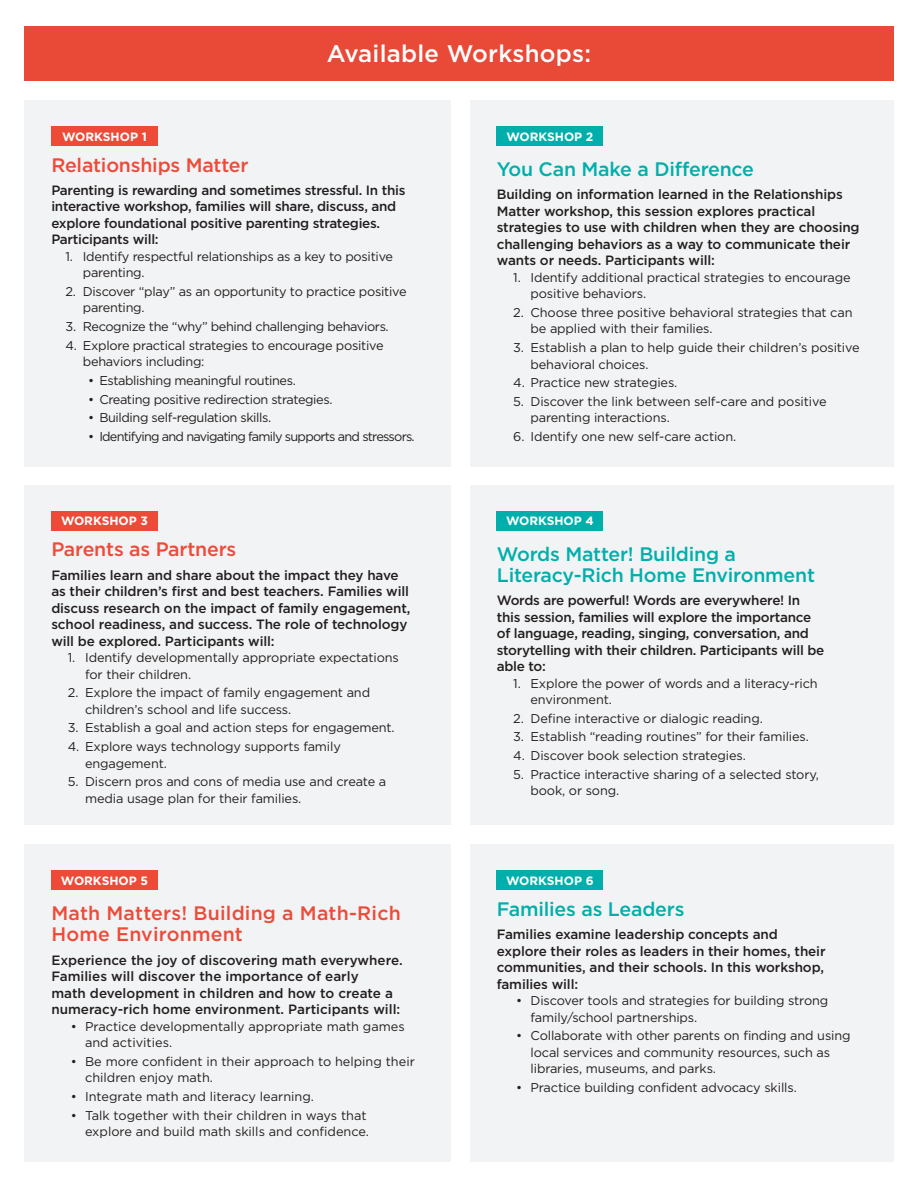
<style>
.page{position:relative;width:918px;height:1188px;background:#fff}
.page>*{position:absolute;margin:0;border:0;box-sizing:border-box;transform-origin:0 0}
.t1{font:500 24px "Gotham";letter-spacing:.01em;color:#fff}
.t2{font:500 19.5px/21px "Gotham";letter-spacing:-.01em;color:#00afab}
.t3{font:500 19.5px/21px "Gotham";letter-spacing:-.005em;color:#ed4b38}
.t4{font:500 13.5px/16.5px "Gotham";letter-spacing:-.01em;color:#231f20}
.t5{font:12.75px/16.5px "Gotham";letter-spacing:-.01em;color:#231f20}
.t6{font:12.75px "Gotham";letter-spacing:-.03em;color:#231f20}
.t7{font:12.75px "Gotham";letter-spacing:-.06em;color:#231f20}
.t8{font:700 12px "Gotham";color:#fff}
</style>
<div class="page">
<div style="left:24px;top:27px;width:870px;height:54px;background:#e94a37"></div>
<div style="left:470px;top:485px;width:424px;height:339px;background:#f2f3f4"></div>
<div style="left:497px;top:511px;width:106px;height:19px;background:#00afab"></div>
<div style="left:470px;top:100px;width:424px;height:366px;background:#f2f3f4"></div>
<div style="left:497px;top:126px;width:106px;height:19px;background:#00afab"></div>
<div style="left:470px;top:845px;width:424px;height:317px;background:#f2f3f4"></div>
<div style="left:497px;top:870px;width:106px;height:20px;background:#00afab"></div>
<div style="left:24px;top:485px;width:426px;height:339px;background:#f2f3f4"></div>
<div style="left:51px;top:511px;width:107px;height:19px;background:#ed4b38"></div>
<div style="left:24px;top:100px;width:426px;height:366px;background:#f2f3f4"></div>
<div style="left:51px;top:126px;width:107px;height:19px;background:#ed4b38"></div>
<div style="left:24px;top:845px;width:426px;height:317px;background:#f2f3f4"></div>
<div style="left:51px;top:870px;width:107px;height:20px;background:#ed4b38"></div>
<p class="t1" style="left:327px;top:38px;width:266px">Available Workshops:</p>
<p class="t8" style="left:62px;top:128px;width:86px">WORKSHOP 1</p>
<p class="t3" style="left:51px;top:154px;width:199px">Relationships Matter</p>
<p class="t4" style="left:51px;top:182px;width:356px">Parenting is rewarding and sometimes stressful. In this interactive workshop, families will share, discuss, and explore foundational positive parenting strategies.<br>Participants will:</p>
<p class="t5" style="left:83px;top:248px;width:312px;text-indent:-17px">1. Identify respectful relationships as a key to positive parenting.</p>
<p class="t5" style="left:83px;top:283px;width:325px;text-indent:-17px">2. Discover “play” as an opportunity to practice positive parenting.</p>
<p class="t6" style="left:66px;top:318px;width:325px">3. Recognize the “why” behind challenging behaviors.</p>
<p class="t5" style="left:83px;top:337px;width:302px;text-indent:-17px">4. Explore practical strategies to encourage positive behaviors including:</p>
<p class="t6" style="left:88px;top:372px;width:209px">• Establishing meaningful routines.</p>
<p class="t6" style="left:88px;top:391px;width:246px">• Creating positive redirection strategies.</p>
<p class="t6" style="left:88px;top:410px;width:185px">• Building self-regulation skills.</p>
<p class="t7" style="left:88px;top:428px;width:328px">• Identifying and navigating family supports and stressors.</p>
<p class="t8" style="left:61px;top:513px;width:89px">WORKSHOP 3</p>
<p class="t3" style="left:51px;top:539px;width:186px">Parents as Partners</p>
<p class="t4" style="left:51px;top:566px;width:361px">Families learn and share about the impact they have as their children’s first and best teachers. Families will discuss research on the impact of family engagement, school readiness, and success. The role of technology will be explored. Participants will:</p>
<p class="t5" style="left:85px;top:649px;width:315px;text-indent:-17px">1. Identify developmentally appropriate expectations for their children.</p>
<p class="t5" style="left:85px;top:684px;width:287px;text-indent:-17px">2. Explore the impact of family engagement and children’s school and life success.</p>
<p class="t5" style="left:68px;top:719px;width:328px">3. Establish a goal and action steps for engagement.</p>
<p class="t5" style="left:85px;top:738px;width:257px;text-indent:-17px">4. Explore ways technology supports family engagement.</p>
<p class="t5" style="left:85px;top:773px;width:303px;text-indent:-17px">5. Discern pros and cons of media use and create a media usage plan for their families.</p>
<p class="t8" style="left:61px;top:873px;width:89px">WORKSHOP 5</p>
<p class="t3" style="left:51px;top:903px;width:351px">Math Matters! Building a Math-Rich<br>Home Environment</p>
<p class="t4" style="left:51px;top:951px;width:353px">Experience the joy of discovering math everywhere.<br>Families will discover the importance of early<br>math development in children and how to create a numeracy-rich home environment. Participants will:</p>
<p class="t5" style="left:85px;top:1018px;width:321px;text-indent:-14px">• Practice developmentally appropriate math games and activities.</p>
<p class="t5" style="left:85px;top:1053px;width:331px;text-indent:-14px">• Be more confident in their approach to helping their children enjoy math.</p>
<p class="t5" style="left:71px;top:1088px;width:245px">• Integrate math and literacy learning.</p>
<p class="t5" style="left:71px;top:1107px;width:300px;text-align:right">• Talk together with their children in ways that explore and build math skills and confidence.</p>
<p class="t8" style="left:506px;top:128px;width:89px">WORKSHOP 2</p>
<p class="t2" style="left:497px;top:158px;width:259px">You Can Make a Difference</p>
<p class="t4" style="left:497px;top:186px;width:364px">Building on information learned in the Relationships Matter workshop, this session explores practical strategies to use with children when they are choosing challenging behaviors as a way to communicate their wants or needs. Participants will:</p>
<p class="t5" style="left:531px;top:269px;width:322px;text-indent:-17px">1. Identify additional practical strategies to encourage positive behaviors.</p>
<p class="t5" style="left:531px;top:304px;width:324px;text-indent:-17px">2. Choose three positive behavioral strategies that can be applied with their families.</p>
<p class="t5" style="left:531px;top:339px;width:331px;text-indent:-17px">3. Establish a plan to help guide their children’s positive behavioral choices.</p>
<p class="t5" style="left:513px;top:374px;width:166px">4. Practice new strategies.</p>
<p class="t5" style="left:531px;top:393px;width:298px;text-indent:-17px">5. Discover the link between self-care and positive parenting interactions.</p>
<p class="t5" style="left:513px;top:428px;width:224px">6. Identify one new self-care action.</p>
<p class="t8" style="left:506px;top:513px;width:89px">WORKSHOP 4</p>
<p class="t2" style="left:497px;top:543px;width:320px">Words Matter! Building a<br>Literacy-Rich Home Environment</p>
<p class="t4" style="left:497px;top:592px;width:329px">Words are powerful! Words are everywhere! In this session, families will explore the importance of language, reading, singing, conversation, and storytelling with their children. Participants will be able to:</p>
<p class="t5" style="left:531px;top:675px;width:289px;text-indent:-17px">1. Explore the power of words and a literacy-rich environment.</p>
<p class="t5" style="left:513px;top:710px;width:251px">2. Define interactive or dialogic reading.</p>
<p class="t5" style="left:513px;top:728px;width:297px">3. Establish “reading routines” for their families.</p>
<p class="t5" style="left:513px;top:747px;width:234px">4. Discover book selection strategies.</p>
<p class="t5" style="left:531px;top:766px;width:290px;text-indent:-17px">5. Practice interactive sharing of a selected story, book, or song.</p>
<p class="t8" style="left:506px;top:873px;width:89px">WORKSHOP 6</p>
<p class="t2" style="left:497px;top:898px;width:189px">Families as Leaders</p>
<p class="t4" style="left:497px;top:926px;width:330px">Families examine leadership concepts and explore their roles as leaders in their homes, their communities, and their schools. In this workshop, families will:</p>
<p class="t5" style="left:531px;top:992px;width:299px;text-indent:-14px">• Discover tools and strategies for building strong family/school partnerships.</p>
<p class="t5" style="left:531px;top:1027px;width:322px;text-indent:-14px">• Collaborate with other parents on finding and using local services and community resources, such as libraries, museums, and parks.</p>
<p class="t5" style="left:516px;top:1079px;width:282px">• Practice building confident advocacy skills.</p>
</div>
